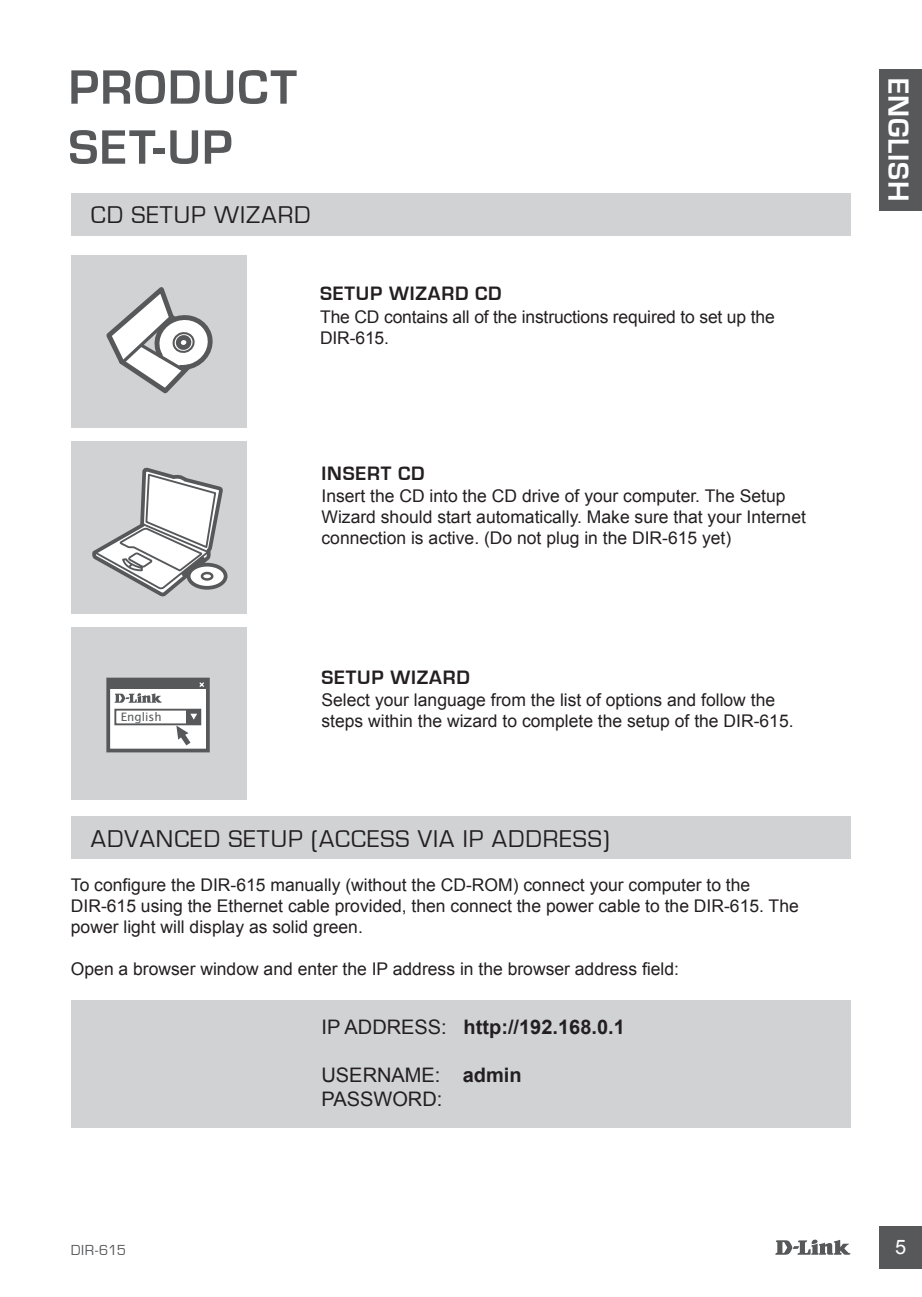
<style>
.page{position:relative;width:922px;height:1297px;background:#fff}
.page>*{position:absolute;margin:0;border:0;box-sizing:border-box;transform-origin:0 0}
.t1{font:700 50px/60px "Eurostile";letter-spacing:.03em;color:#57585a}
.t2{font:700 30px "Eurostile";letter-spacing:.025em;color:#fff}
.t3{font:25px "Eurostile";letter-spacing:.04em;color:#231f20}
.t4{font:700 20px "Eurostile";letter-spacing:.04em;color:#231f20}
.t5{font:700 20px "Arial";color:#231f20}
.t6{font:20px/24px "Arial";color:#231f20}
.t7{font:20px "Arial";color:#fff}
.t8{font:17.5px/21px "Arial";color:#231f20}
.t9{font:15px "Eurostile";letter-spacing:.015em;color:#57585a}
.t10{font:11.75px "Lucida Sans";color:#57585a}
.s1{font-weight:400}
.s2{font-weight:700}
</style>
<div class="page">
<svg style="left:775px;top:1239px;width:75px;height:16px"></svg>
<div style="left:879px;top:1226px;width:42px;height:43px;background:#57585a"></div>
<div style="left:879px;top:69px;width:42px;height:142px;background:#57585a"></div>
<div style="left:71px;top:194px;width:779px;height:42px;background:#d1d2d4"></div>
<div style="left:71px;top:441px;width:175px;height:173px;background:#d1d2d4"></div>
<div style="left:71px;top:627px;width:175px;height:173px;background:#d1d2d4"></div>
<div style="left:71px;top:255px;width:175px;height:173px;background:#d1d2d4"></div>
<svg style="left:106px;top:287px;width:107px;height:107px"></svg>
<div style="left:187px;top:563px;width:40px;height:27px;border:4px solid #57585a;border-radius:50%"></div>
<div style="left:106px;top:678px;width:104px;height:74px;background:#fff;border:4px solid #57585a"></div>
<div style="left:114px;top:709px;width:87px;height:16px;border:2px solid #57585a"></div>
<div style="left:186px;top:710px;width:14px;height:14px;background:#57585a"></div>
<svg style="left:175px;top:714px;width:22px;height:37px"></svg>
<svg style="left:92px;top:467px;width:132px;height:239px"></svg>
<div style="left:71px;top:816px;width:779px;height:43px;background:#d1d2d4"></div>
<div style="left:71px;top:1000px;width:779px;height:127px;background:#d1d2d4"></div>
<h1 class="t1" style="left:68px;top:58px;width:230px">PRODUCT<br>SET-UP</h1>
<h3 class="t3" style="left:91px;top:201px;width:221px">CD SETUP WIZARD</h3>
<p class="t4" style="left:320px;top:283px;width:183px">SETUP WIZARD CD</p>
<p class="t8" style="left:320px;top:306px;width:456px">The CD contains all of the instructions required to set up the<br>DIR-615.</p>
<p class="t10" style="left:121px;top:710px;width:42px">English</p>
<p class="t4" style="left:321px;top:462px;width:105px">INSERT CD</p>
<p class="t8" style="left:321px;top:486px;width:486px">Insert the CD into the CD drive of your computer. The Setup<br>Wizard should start automatically. Make sure that your Internet connection is active. (Do not plug in the DIR-615 yet)</p>
<p class="t4" style="left:321px;top:666px;width:150px">SETUP WIZARD</p>
<p class="t8" style="left:321px;top:689px;width:473px">Select your language from the list of options and follow the steps within the wizard to complete the setup of the DIR-615.</p>
<h3 class="t3" style="left:91px;top:825px;width:520px">ADVANCED SETUP (ACCESS VIA IP ADDRESS)</h3>
<p class="t8" style="left:71px;top:875px;width:729px">To configure the DIR-615 manually (without the CD-ROM) connect your computer to the<br>DIR-615 using the Ethernet cable provided, then connect the power cable to the DIR-615. The power light will display as solid green.</p>
<p class="t8" style="left:71px;top:959px;width:609px">Open a browser window and enter the IP address in the browser address field:</p>
<p class="t5" style="left:321px;top:1014px;width:305px"><span class="s1">IP ADDRESS:</span> http://192.168.0.1</p>
<p class="t6" style="left:321px;top:1063px;width:202px">USERNAME: <span class="s2">admin<br></span>PASSWORD:</p>
<h2 class="t2" style="left:914px;top:78px;width:125px;rotate:90deg">ENGLISH</h2>
<p class="t9" style="left:71px;top:1241px;width:57px">DIR-615</p>
<p class="t7" style="left:895px;top:1234px;width:13px">5</p>
</div>
